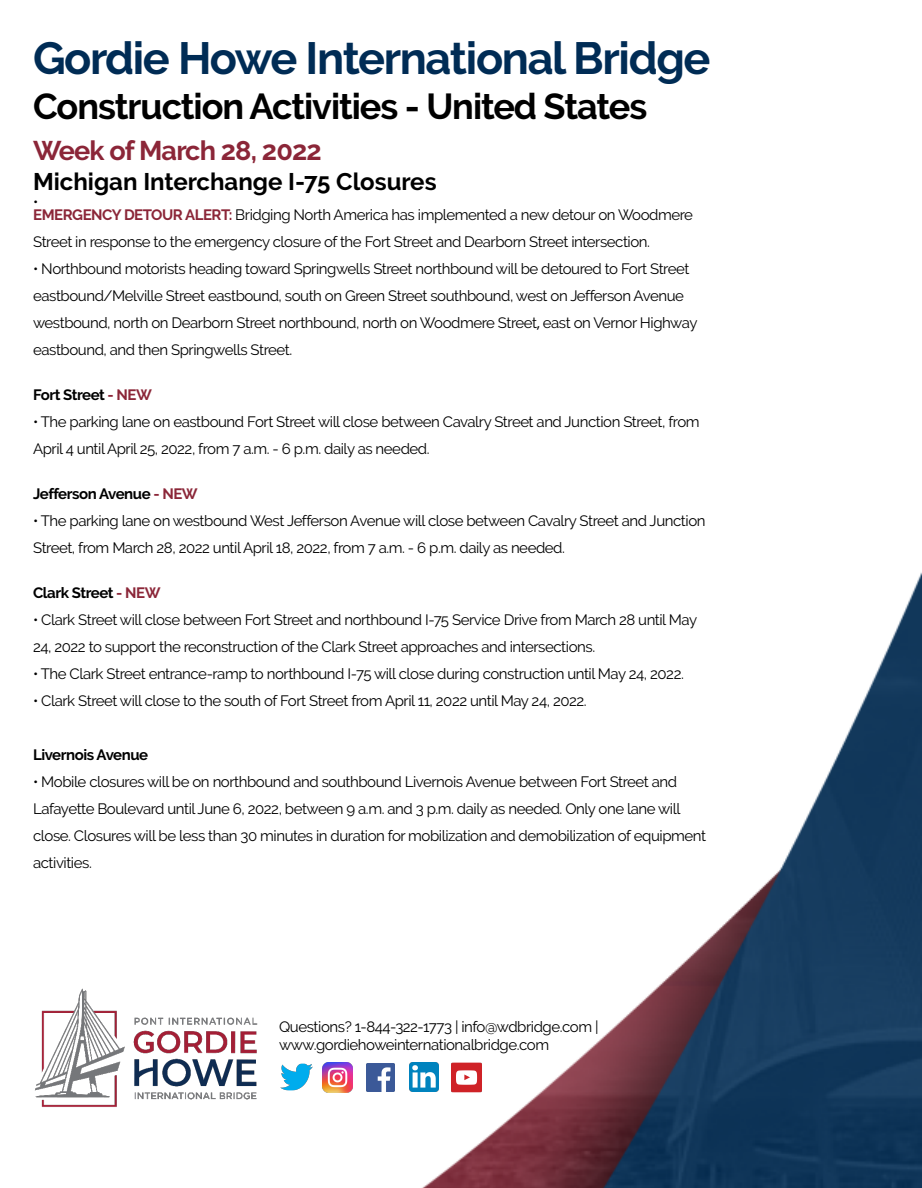
<style>
.page{position:relative;width:922px;height:1188px;background:#fff}
.page>*{position:absolute;margin:0;border:0;box-sizing:border-box;transform-origin:0 0}
.t1{font:700 45px "Raleway";letter-spacing:-.03em;color:#002c55}
.t2{font:700 36px "Raleway";letter-spacing:-.03em;color:#000}
.t3{font:700 27px "Raleway";letter-spacing:-.03em;color:#8b2638}
.t4{font:700 24px "Raleway";color:#000}
.t5{font:15px/27px "Raleway";letter-spacing:-.03em;color:#000}
.t6{font:700 15px "Raleway";letter-spacing:-.03em;color:#000}
.s1{font-weight:700;color:#8b2638}
.s2{font-family:"Myriad Pro"}
.s3{color:#8b2638}
</style>
<div class="page">
<img style="left:325px;top:573px;width:596px;height:615px">
<img style="left:280px;top:1063px;width:33px;height:28px">
<img style="left:367px;top:1063px;width:28px;height:28px">
<img style="left:409px;top:1063px;width:29px;height:29px">
<img style="left:450px;top:1061px;width:32px;height:32px">
<img style="left:322px;top:1062px;width:30px;height:30px">
<img style="left:35px;top:988px;width:223px;height:119px">
<h1 class="t1" style="left:33px;top:32px;width:679px">Gordie Howe International Bridge</h1>
<h2 class="t2" style="left:33px;top:86px;width:615px">Construction Activities - United States</h2>
<h3 class="t3" style="left:33px;top:135px;width:290px">Week of March 28, 2022</h3>
<p class="t5" style="left:33px;top:195px;width:661px;line-height:12.8px">•<br><span class="s1">EMERGENCY DETOUR ALERT:</span> Bridging North America has implemented a new detour on Woodmere</p>
<p class="t5" style="left:33px;top:228px;width:618px">Street in response to the emergency closure of the Fort Street and Dearborn Street intersection.</p>
<p class="t5" style="left:33px;top:255px;width:666px">• Northbound motorists heading toward Springwells Street northbound will be detoured to Fort Street eastbound/Melville Street eastbound, south on Green Street southbound, west on Jefferson Avenue westbound, north on Dearborn Street northbound, north on Woodmere Street<span class="s2">,</span> east on Vernor Highway eastbound, and then Springwells Street.</p>
<p class="t6" style="left:33px;top:386px;width:120px">Fort Street <span class="s3">- NEW</span></p>
<p class="t5" style="left:33px;top:408px;width:668px">• The parking lane on eastbound Fort Street will close between Cavalry Street and Junction Street, from<br>April 4 until April 25, 2022, from 7 a.m. - 6 p.m. daily as needed.</p>
<p class="t6" style="left:33px;top:485px;width:166px">Jefferson Avenue <span class="s3">- NEW</span></p>
<p class="t5" style="left:33px;top:507px;width:674px">• The parking lane on westbound West Jefferson Avenue will close between Cavalry Street and Junction<br>Street, from March 28, 2022 until April 18, 2022, from 7 a.m. - 6 p.m. daily as needed.</p>
<p class="t6" style="left:33px;top:584px;width:129px">Clark Street <span class="s3">- NEW</span></p>
<p class="t5" style="left:33px;top:606px;width:665px">• Clark Street will close between Fort Street and northbound I-75 Service Drive from March 28 until May<br>24, 2022 to support the reconstruction of the Clark Street approaches and intersections.</p>
<p class="t5" style="left:33px;top:660px;width:652px">• The Clark Street entrance-ramp to northbound I-75 will close during construction until May 24, 2022.</p>
<p class="t5" style="left:33px;top:687px;width:555px">• Clark Street will close to the south of Fort Street from April 11, 2022 until May 24, 2022.</p>
<p class="t6" style="left:33px;top:746px;width:117px">Livernois Avenue</p>
<p class="t5" style="left:33px;top:768px;width:674px">• Mobile closures will be on northbound and southbound Livernois Avenue between Fort Street and Lafayette Boulevard until June 6, 2022, between 9 a.m. and 3 p.m. daily as needed. Only one lane will close. Closures will be less than 30 minutes in duration for mobilization and demobilization of equipment activities.</p>
<h3 class="t4" style="left:33px;top:168px;width:405px">Michigan Interchange I-75 Closures</h3>
<p class="t5" style="left:279px;top:1017px;width:321px;line-height:18px">Questions? 1-844-322-1773 | info@wdbridge.com | www.gordiehoweinternationalbridge.com</p>
</div>
